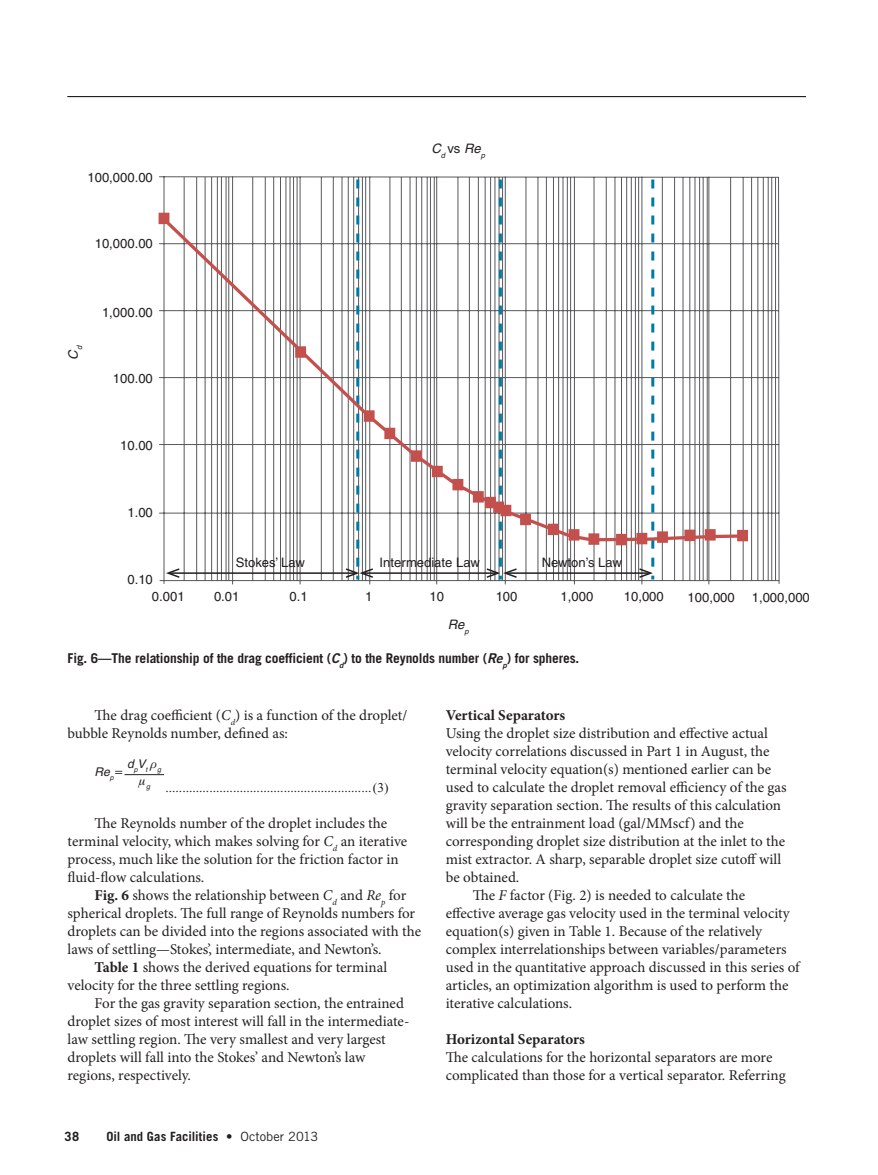
<style>
.page{position:relative;width:878px;height:1175px;background:#fff}
.page>*{position:absolute;margin:0;border:0;box-sizing:border-box;transform-origin:0 0}
.t1{font:15px/18px "Minion Pro";color:#231f20}
.t2{font:700 15px "Minion Pro";color:#231f20}
.t3{font:700 13.5px "Trade Gothic LT Std";letter-spacing:-.01em;color:#231f20}
.t4{font:13.5px "Times New Roman";color:#231f20}
.t5{font:13.05px/16.6px "Helvetica";color:#231f20}
.t6{font:italic 13.05px "Helvetica";color:#231f20}
.t7{font:700 12.75px "Trade Gothic LT Std";color:#231f20}
.t8{font:italic 12px "Helvetica";color:#231f20}
.t9{font:italic 7.05px "Helvetica";color:#231f20}
.s1{font-style:normal}
.s2{font-family:"Trade Gothic LT Std Bd 2 Obl";font-weight:400}
.s3{font-style:italic}
.s4{font-weight:700}
.s5{font-weight:300}
.s6{font-weight:400}
</style>
<div class="page">
<hr style="left:68px;top:96px;width:738px;height:1px;background:#231f20">
<hr style="left:124px;top:774px;width:40px;height:1px;background:#231f20">
<svg style="left:158px;top:176px;width:621px;height:409px"></svg>
<hr style="left:170px;top:572px;width:185px;height:2px;background:#231f20">
<svg style="left:166px;top:568px;width:13px;height:10px"></svg>
<hr style="left:363px;top:572px;width:133px;height:2px;background:#231f20">
<svg style="left:346px;top:179px;width:27px;height:400px"></svg>
<hr style="left:507px;top:572px;width:141px;height:2px;background:#231f20">
<svg style="left:486px;top:179px;width:30px;height:400px"></svg>
<svg style="left:639px;top:179px;width:15px;height:400px"></svg>
<svg style="left:158px;top:213px;width:590px;height:332px"></svg>
<p class="t5" style="left:87px;top:169px;width:67px">100,000.00</p>
<p class="t5" style="left:95px;top:235px;width:60px">10,000.00</p>
<p class="t6" style="left:65px;top:359px;width:16px;rotate:-90deg">C<sub>d</sub></p>
<p class="t5" style="left:102px;top:303px;width:52px">1,000.00</p>
<p class="t5" style="left:113px;top:370px;width:41px">100.00</p>
<p class="t5" style="left:120px;top:436px;width:34px">10.00</p>
<p class="t5" style="left:127px;top:504px;width:27px">1.00</p>
<p class="t5" style="left:152px;top:571px;width:34px;text-indent:-24px">0.10<br>0.001</p>
<p class="t6" style="left:431px;top:141px;width:55px">C<sub>d</sub> <span class="s1">vs</span> Re<sub>p</sub></p>
<p class="t5" style="left:236px;top:554px;width:70px">Stokes’ Law</p>
<p class="t5" style="left:379px;top:554px;width:102px">Intermediate Law</p>
<p class="t5" style="left:541px;top:554px;width:82px">Newton’s Law</p>
<p class="t5" style="left:214px;top:588px;width:27px">0.01</p>
<p class="t5" style="left:289px;top:588px;width:20px">0.1</p>
<p class="t5" style="left:365px;top:588px;width:9px">1</p>
<p class="t5" style="left:429px;top:588px;width:16px">10</p>
<p class="t5" style="left:495px;top:588px;width:23px">100</p>
<p class="t5" style="left:560px;top:588px;width:34px">1,000</p>
<p class="t5" style="left:624px;top:588px;width:41px">10,000</p>
<p class="t5" style="left:687px;top:589px;width:49px">100,000</p>
<p class="t5" style="left:751px;top:589px;width:60px">1,000,000</p>
<p class="t6" style="left:448px;top:617px;width:22px">Re<sub>p</sub></p>
<p class="t3" style="left:68px;top:650px;width:513px">Fig. 6—The relationship of the drag coefficient (<span class="s2">C</span><sub>d</sub>) to the Reynolds number (<span class="s2">Re</span><sub>p</sub>) for spheres.</p>
<p class="t1" style="left:67px;top:706px;width:341px;text-indent:27px">The drag coefficient (<span class="s3">C</span><sub>d</sub>) is a function of the droplet/ bubble Reynolds number, defined as:</p>
<p class="t8" style="left:94px;top:765px;width:21px">Re<sub>p</sub></p>
<p class="t8" style="left:127px;top:756px;width:22px">d<sub>p</sub>V<sub>t</sub></p>
<p class="t9" style="left:157px;top:765px;width:5px">g</p>
<p class="t4" style="left:146px;top:780px;width:244px"><sup>g</sup> .............................................................(3)</p>
<p class="t1" style="left:67px;top:814px;width:341px;text-indent:27px">The Reynolds number of the droplet includes the terminal velocity, which makes solving for <span class="s3">C</span><sub>d</sub> an iterative process, much like the solution for the friction factor in fluid-flow calculations.</p>
<p class="t1" style="left:94px;top:886px;width:313px"><span class="s4">Fig. 6</span> shows the relationship between <span class="s3">C</span><sub>d</sub> and <span class="s3">Re</span><sub>p</sub> for</p>
<p class="t1" style="left:68px;top:904px;width:349px">spherical droplets. The full range of Reynolds numbers for</p>
<p class="t1" style="left:68px;top:922px;width:355px">droplets can be divided into the regions associated with the</p>
<p class="t1" style="left:68px;top:940px;width:316px">laws of settling—Stokes’, intermediate, and Newton’s.</p>
<p class="t1" style="left:95px;top:958px;width:294px"><span class="s4">Table 1</span> shows the derived equations for terminal</p>
<p class="t1" style="left:68px;top:976px;width:223px">velocity for the three settling regions.</p>
<p class="t1" style="left:95px;top:994px;width:311px">For the gas gravity separation section, the entrained</p>
<p class="t1" style="left:68px;top:1012px;width:343px">droplet sizes of most interest will fall in the intermediate-</p>
<p class="t1" style="left:68px;top:1030px;width:320px">law settling region. The very smallest and very largest</p>
<p class="t1" style="left:68px;top:1048px;width:299px">droplets will fall into the Stokes’ and Newton’s law</p>
<p class="t1" style="left:68px;top:1066px;width:125px">regions, respectively.</p>
<p class="t7" style="left:65px;top:1128px;width:16px">38</p>
<p class="t7" style="left:106px;top:1128px;width:213px">Oil and Gas Facilities <span class="s5">•</span> <span class="s6">October 2013</span></p>
<p class="t2" style="left:446px;top:705px;width:121px">Vertical Separators</p>
<p class="t1" style="left:446px;top:724px;width:324px">Using the droplet size distribution and effective actual</p>
<p class="t1" style="left:446px;top:742px;width:325px">velocity correlations discussed in Part 1 in August, the</p>
<p class="t1" style="left:446px;top:760px;width:327px">terminal velocity equation(s) mentioned earlier can be</p>
<p class="t1" style="left:446px;top:778px;width:342px">used to calculate the droplet removal efficiency of the gas</p>
<p class="t1" style="left:446px;top:796px;width:337px">gravity separation section. The results of this calculation</p>
<p class="t1" style="left:446px;top:814px;width:299px">will be the entrainment load (gal/MMscf) and the</p>
<p class="t1" style="left:446px;top:832px;width:341px">corresponding droplet size distribution at the inlet to the</p>
<p class="t1" style="left:446px;top:850px;width:337px">mist extractor. A sharp, separable droplet size cutoff will</p>
<p class="t1" style="left:446px;top:868px;width:75px">be obtained.</p>
<p class="t1" style="left:473px;top:886px;width:274px">The <span class="s3">F</span> factor (Fig. 2) is needed to calculate the</p>
<p class="t1" style="left:446px;top:904px;width:346px">effective average gas velocity used in the terminal velocity</p>
<p class="t1" style="left:446px;top:922px;width:318px">equation(s) given in Table 1. Because of the relatively</p>
<p class="t1" style="left:446px;top:940px;width:342px">complex interrelationships between variables/parameters</p>
<p class="t1" style="left:446px;top:958px;width:355px">used in the quantitative approach discussed in this series of</p>
<p class="t1" style="left:446px;top:976px;width:344px">articles, an optimization algorithm is used to perform the</p>
<p class="t1" style="left:446px;top:994px;width:128px">iterative calculations.</p>
<p class="t2" style="left:446px;top:1029px;width:141px">Horizontal Separators</p>
<p class="t1" style="left:446px;top:1048px;width:341px">The calculations for the horizontal separators are more complicated than those for a vertical separator. Referring</p>
</div>
